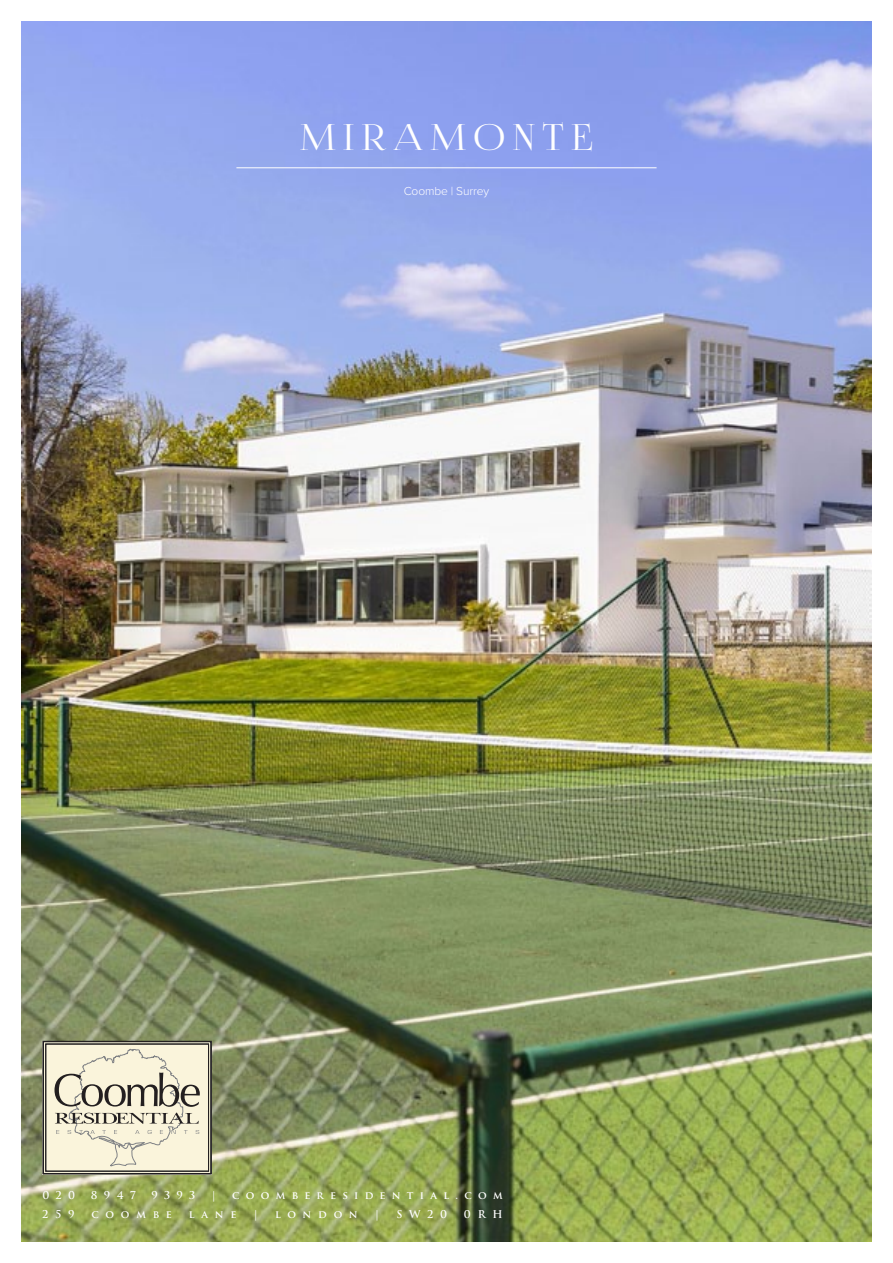
<style>
.page{position:relative;width:893px;height:1263px;background:#fff}
.page>*{position:absolute;margin:0;border:0;box-sizing:border-box;transform-origin:0 0}
.t1{font:36px "Lighthaus";letter-spacing:.2em;color:#fff}
.t2{font:300 12px "Proxima Nova";color:#fff}
.t3{font:700 10.5px "Trajan Pro";letter-spacing:.6em;color:#fff}
</style>
<div class="page">
<img style="left:21px;top:21px;width:851px;height:1221px">
<svg style="left:43px;top:1041px;width:169px;height:133px;background:#dfd9c4"></svg>
<div style="left:46px;top:1044px;width:163px;height:127px;border:1px solid #231f20"></div>
<hr style="left:236px;top:167px;width:421px;height:1px;background:#fff">
<h1 class="t1" style="left:300px;top:116px;width:294px">MIRAMONTE</h1>
<p class="t2" style="left:404px;top:184px;width:87px">Coombe | Surrey</p>
<p class="t3" style="left:43px;top:1189px;width:34px">020</p>
<p class="t3" style="left:91px;top:1189px;width:46px">8947</p>
<p class="t3" style="left:151px;top:1189px;width:45px">9393</p>
<p class="t3" style="left:211px;top:1189px;width:7px">|</p>
<p class="t3" style="left:232px;top:1189px;width:272px">coomberesidential.com</p>
<p class="t3" style="left:43px;top:1208px;width:34px">259</p>
<p class="t3" style="left:91px;top:1208px;width:82px">coombe</p>
<p class="t3" style="left:189px;top:1208px;width:49px">lane</p>
<p class="t3" style="left:253px;top:1208px;width:7px">|</p>
<p class="t3" style="left:275px;top:1208px;width:84px">london</p>
<p class="t3" style="left:374px;top:1208px;width:7px">|</p>
<p class="t3" style="left:396px;top:1208px;width:52px">SW20</p>
<p class="t3" style="left:464px;top:1208px;width:40px">0RH</p>
</div>
